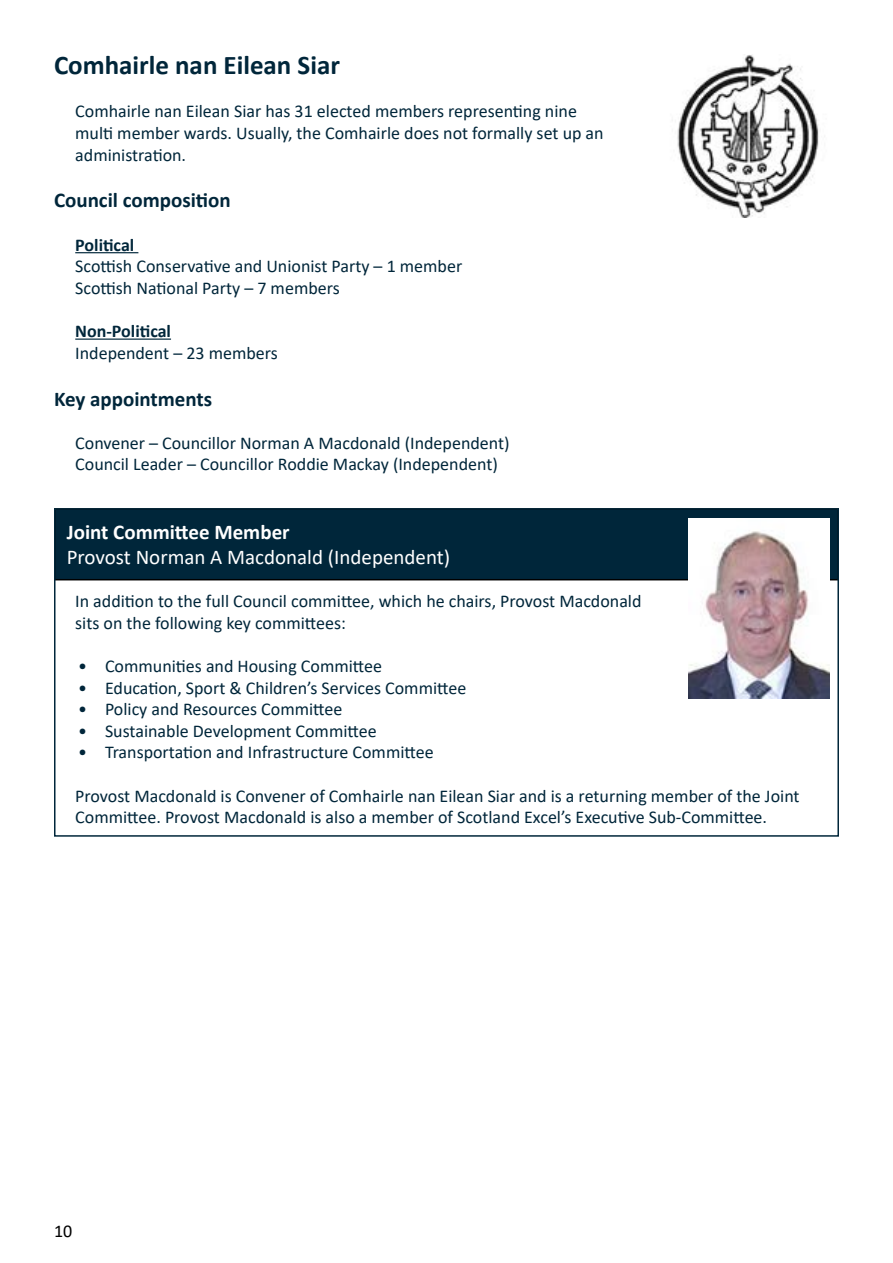
<style>
.page{position:relative;width:893px;height:1263px;background:#fff}
.page>*{position:absolute;margin:0;border:0;box-sizing:border-box;transform-origin:0 0}
.t1{font:700 27px "Calibri";color:#00263a}
.t2{font:21px "Calibri";color:#fff}
.t3{font:700 21px "Calibri";color:#00263a}
.t4{font:700 21px "Calibri";color:#fff}
.t5{font:18px/21.6px "Calibri";color:#00263a}
.t6{font:700 18px "Calibri";color:#00263a}
.t7{font:18px "Calibri";color:#000}
</style>
<div class="page">
<div style="left:55px;top:509px;width:783px;height:71px;background:#00263a"></div>
<div style="left:54px;top:508px;width:785px;height:72px;border:2px solid #000"></div>
<div style="left:54px;top:508px;width:785px;height:329px;border:2px solid #00263a"></div>
<img style="left:688px;top:519px;width:141px;height:180px">
<hr style="left:75px;top:252px;width:63px;height:1px;background:#00263a">
<hr style="left:75px;top:339px;width:96px;height:1px;background:#00263a">
<img style="left:677px;top:55px;width:142px;height:163px">
<h1 class="t1" style="left:54px;top:46px;width:287px">Comhairle nan Eilean Siar</h1>
<p class="t5" style="left:75px;top:100px;width:530px">Comhairle nan Eilean Siar has 31 elected members representing nine multi member wards. Usually, the Comhairle does not formally set up an administration.</p>
<p class="t3" style="left:54px;top:186px;width:178px">Council composition</p>
<p class="t6" style="left:75px;top:232px;width:61px">Political</p>
<p class="t5" style="left:75px;top:255px;width:388px">Scottish Conservative and Unionist Party – 1 member<br>Scottish National Party – 7 members</p>
<p class="t6" style="left:75px;top:318px;width:97px">Non-Political</p>
<p class="t5" style="left:75px;top:341px;width:204px">Independent – 23 members</p>
<p class="t3" style="left:54px;top:384px;width:160px">Key appointments</p>
<p class="t5" style="left:75px;top:431px;width:436px">Convener – Councillor Norman A Macdonald (Independent)<br>Council Leader – Councillor Roddie Mackay (Independent)</p>
<p class="t4" style="left:67px;top:517px;width:224px">Joint Committee Member</p>
<p class="t2" style="left:67px;top:542px;width:385px">Provost Norman A Macdonald (Independent)</p>
<p class="t5" style="left:75px;top:590px;width:568px">In addition to the full Council committee, which he chairs, Provost Macdonald sits on the following key committees:</p>
<p class="t5" style="left:78px;top:655px;width:306px">• Communities and Housing Committee</p>
<p class="t5" style="left:78px;top:676px;width:390px">• Education, Sport &amp; Children’s Services Committee</p>
<p class="t5" style="left:78px;top:698px;width:266px">• Policy and Resources Committee</p>
<p class="t5" style="left:78px;top:719px;width:300px">• Sustainable Development Committee</p>
<p class="t5" style="left:78px;top:741px;width:357px">• Transportation and Infrastructure Committee</p>
<p class="t5" style="left:75px;top:784px;width:726px">Provost Macdonald is Convener of Comhairle nan Eilean Siar and is a returning member of the Joint<br>Committee. Provost Macdonald is also a member of Scotland Excel’s Executive Sub-Committee.</p>
<p class="t7" style="left:54px;top:1218px;width:20px">10</p>
</div>
